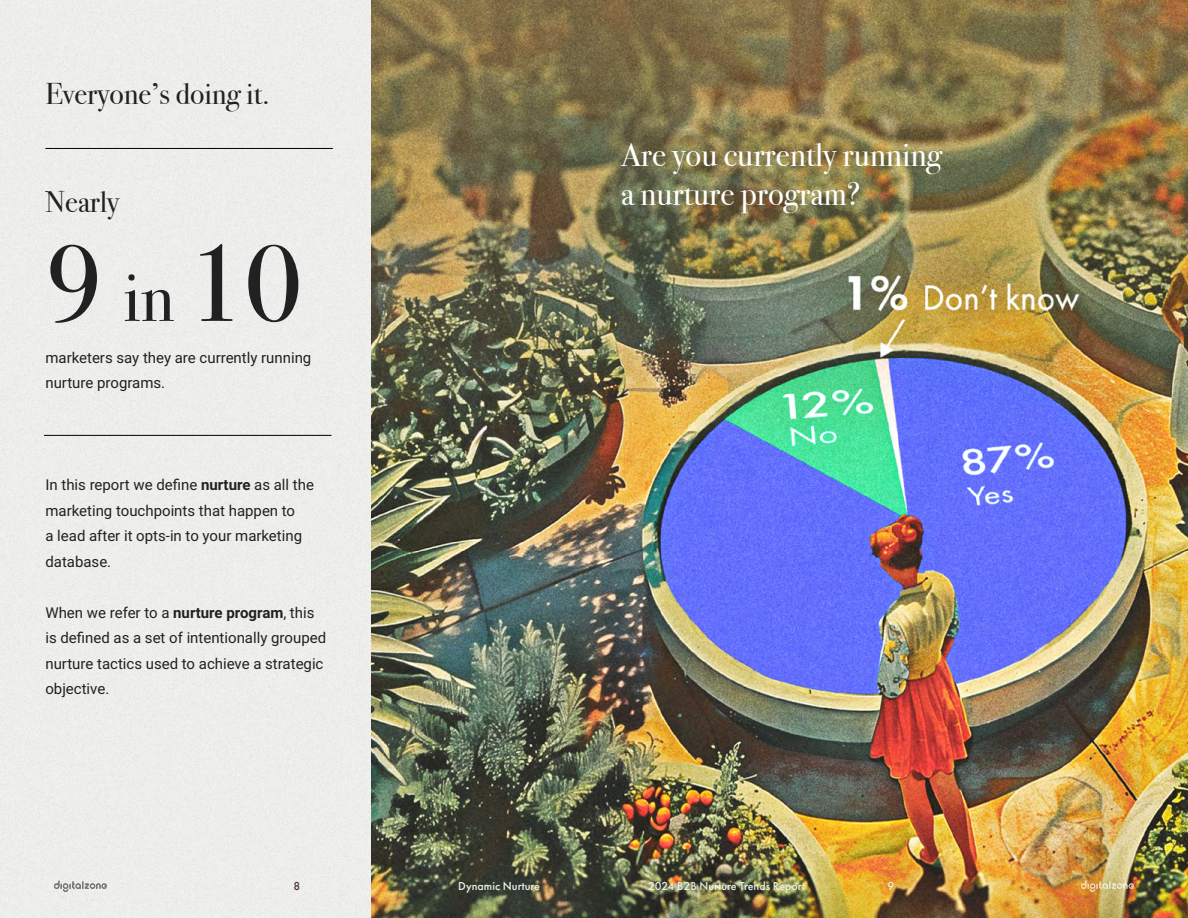
<style>
.page{position:relative;width:1188px;height:918px;background:#f4f4f2}
.page>*{position:absolute;margin:0;border:0;box-sizing:border-box;transform-origin:0 0}
.t1{font:108px "Bodoni Svty Two ITCTT";color:#212121}
.t2{font:33px/39.6px "Bodoni Svty Two ITCTT";color:#fff}
.t3{font:30px "Bodoni Svty Two ITCTT";color:#212121}
.t4{font:15px/25.5px "Roboto";color:#212121}
.t5{font:500 12px "Futura PT";color:#ebf1e6}
.t6{font:500 12px "Futura PT";color:#e9f4e9}
.t7{font:500 12px "Futura PT";color:#473429}
.s1{font-size:69px}
.s2{font-weight:700}
</style>
<div class="page">
<img style="left:372px;top:0;width:816px;height:918px">
<hr style="left:44px;top:435px;width:288px;height:1px;background:#000">
<hr style="left:45px;top:148px;width:288px;height:1px;background:#000">
<svg style="left:1081px;top:880px;width:53px;height:12px"></svg>
<svg style="left:54px;top:880px;width:53px;height:12px"></svg>
<h3 class="t3" style="left:45px;top:69px;width:226px">Everyone’s doing it.</h3>
<h3 class="t3" style="left:45px;top:177px;width:75px">Nearly</h3>
<h1 class="t1" style="left:45px;top:196px;width:258px">9 <span class="s1">in</span> 10</h1>
<p class="t4" style="left:45px;top:344px;width:267px">marketers say they are currently running nurture programs.</p>
<p class="t4" style="left:45px;top:472px;width:270px">In this report we define <span class="s2">nurture</span> as all the marketing touchpoints that happen to<br>a lead after it opts-in to your marketing database.</p>
<p class="t4" style="left:45px;top:599px;width:282px">When we refer to a <span class="s2">nurture program</span>, this is defined as a set of intentionally grouped nurture tactics used to achieve a strategic objective.</p>
<h2 class="t2" style="left:621px;top:131px;width:322px">Are you currently running a nurture program?</h2>
<p class="t7" style="left:294px;top:878px;width:8px">8</p>
<p class="t6" style="left:458px;top:878px;width:83px">Dynamic Nurture</p>
<p class="t5" style="left:648px;top:878px;width:158px">2024 B2B Nurture Trends Report</p>
<p class="t5" style="left:888px;top:878px;width:8px">9</p>
</div>
